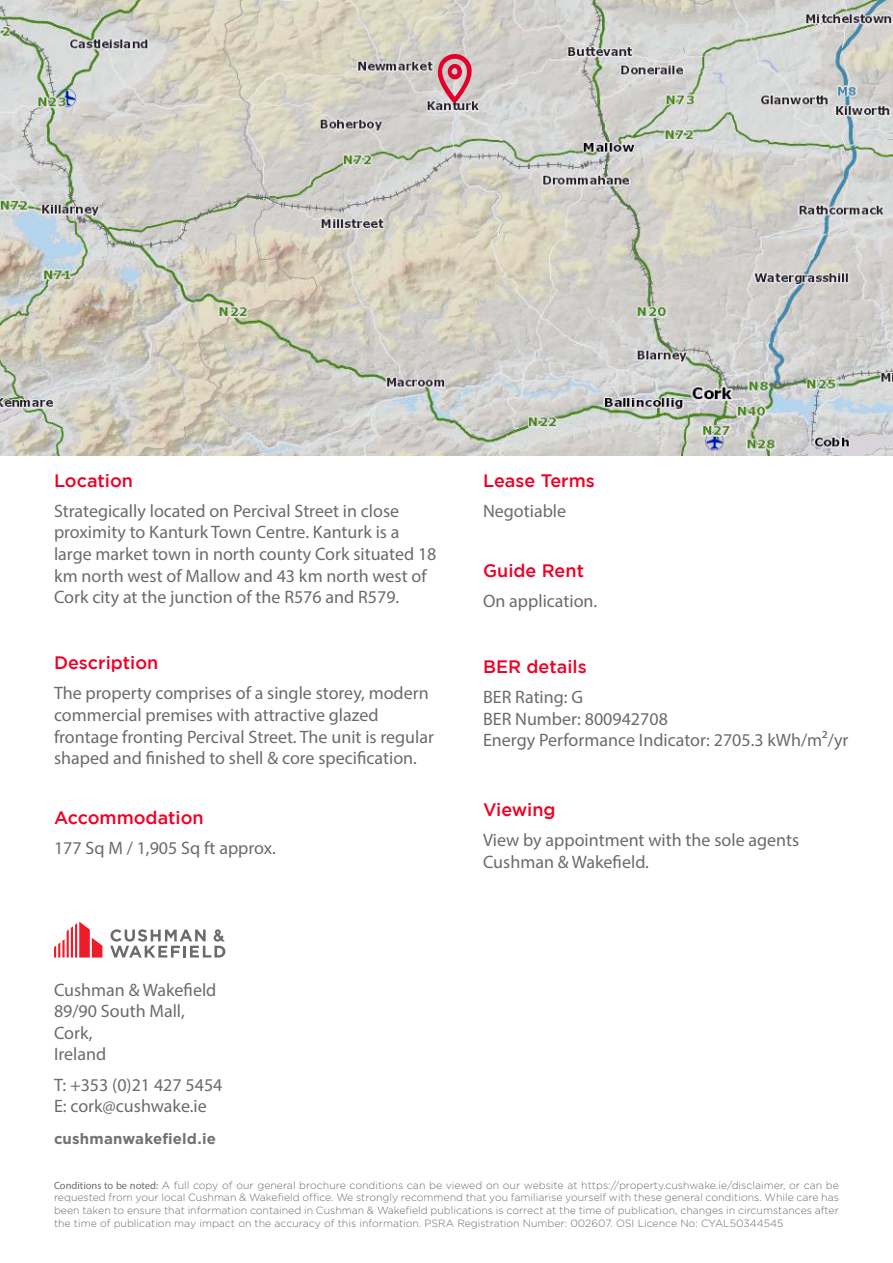
<style>
.page{position:relative;width:893px;height:1263px;background:#fff}
.page>*{position:absolute;margin:0;border:0;box-sizing:border-box;transform-origin:0 0}
.Body_Text{font:18px/21.6px "Myriad Pro";color:#6a6c6c}
.Heading{font:18px/21.6px "Myriad Pro";color:#6a6c6c}
.Heading-2{font:500 18px "Gotham";color:#ef0027}
.Body_Text-2{font:500 18px "Gotham";color:#ef0027}
.t1{font:700 15px "Gotham";letter-spacing:.01em;color:#717271}
.t2{font:300 10.5px/12.6px "Gotham";color:#6a6c6c;text-align:justify}
.s1{font-family:"Myriad Pro";font-weight:400}
</style>
<div class="page">
<img style="left:0;top:0;width:893px;height:455px">
<svg style="left:54px;top:921px;width:48px;height:36px"></svg>
<svg style="left:110px;top:929px;width:115px;height:28px"></svg>
<svg style="left:437px;top:54px;width:36px;height:49px;background:#d88190"></svg>
<p class="Body_Text-2" style="left:54px;top:470px;width:81px">Location</p>
<p class="Body_Text" style="left:54px;top:500px;width:384px">Strategically located on Percival Street in close proximity to Kanturk Town Centre. Kanturk is a large market town in north county Cork situated 18 km north west of Mallow and 43 km north west of Cork city at the junction of the R576 and R579.</p>
<p class="Body_Text-2" style="left:54px;top:653px;width:106px">Description</p>
<p class="Body_Text" style="left:54px;top:682px;width:381px">The property comprises of a single storey, modern commercial premises with attractive glazed frontage fronting Percival Street. The unit is regular shaped and finished to shell &amp; core specification.</p>
<p class="Body_Text-2" style="left:54px;top:808px;width:151px">Accommodation</p>
<p class="Body_Text" style="left:54px;top:837px;width:223px">177 Sq M / 1,905 Sq ft approx.</p>
<p class="Body_Text" style="left:54px;top:978px;width:164px">Cushman &amp; Wakefield<br>89/90 South Mall,<br>Cork,<br>Ireland</p>
<p class="Body_Text" style="left:54px;top:1073px;width:170px">T: +353 (0)21 427 5454<br>E: cork@cushwake.ie</p>
<p class="t1" style="left:54px;top:1130px;width:163px">cushmanwakefield.ie</p>
<p class="Heading-2" style="left:483px;top:470px;width:113px">Lease Terms</p>
<p class="Heading" style="left:483px;top:500px;width:85px">Negotiable</p>
<p class="Heading-2" style="left:483px;top:560px;width:102px">Guide Rent</p>
<p class="Heading" style="left:483px;top:590px;width:116px">On application.</p>
<p class="Heading-2" style="left:483px;top:656px;width:105px">BER details</p>
<p class="Body_Text" style="left:483px;top:686px;width:102px">BER Rating: G</p>
<p class="Body_Text" style="left:483px;top:708px;width:186px">BER Number: 800942708</p>
<p class="Body_Text" style="left:483px;top:729px;width:367px">Energy Performance Indicator: 2705.3 kWh/m²/yr</p>
<p class="Heading-2" style="left:483px;top:799px;width:74px">Viewing</p>
<p class="Heading" style="left:483px;top:829px;width:318px">View by appointment with the sole agents<br>Cushman &amp; Wakefield.</p>
<p class="t2" style="left:54px;top:1178px;width:786px"><span class="s1">Conditions to be noted:</span> A full copy of our general brochure conditions can be viewed on our website at https://property.cushwake.ie/disclaimer, or can be requested from your local Cushman &amp; Wakefield office. We strongly recommend that you familiarise yourself with these general conditions. While care has been taken to ensure that information contained in Cushman &amp; Wakefield publications is correct at the time of publication, changes in circumstances after the time of publication may impact on the accuracy of this information. PSRA Registration Number: 002607. OSI Licence No: CYAL50344545</p>
</div>
